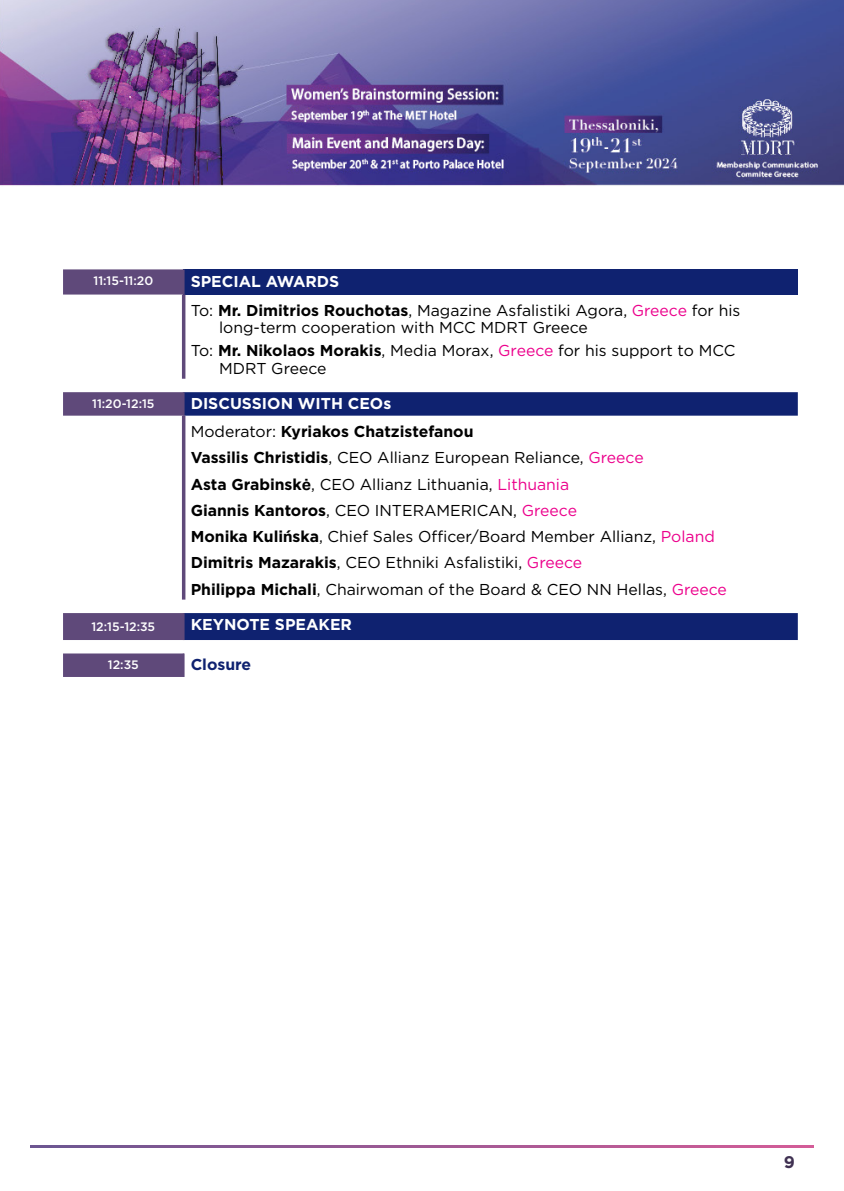
<style>
.page{position:relative;width:844px;height:1191px;background:#fff}
.page>*{position:absolute;margin:0;border:0;box-sizing:border-box;transform-origin:0 0}
.t1{font:700 16.8px "Gotham Greek";color:#403152}
.t2{font:15.75px/26.2px "Gotham Greek";color:#000}
.t3{font:700 15.75px/28.3px "Gotham Greek";color:#000}
.t4{font:700 15.75px "Gotham Greek";color:#fff}
.t5{font:700 15.75px "Gotham Greek";color:#0f2270}
.t6{font:500 12.25px "Gotham Greek";color:#fff}
.s1{font-weight:700;color:#fff}
.s2{font-weight:700}
.s3{color:#ec008c}
.s4{color:#fff}
.s5{font-weight:400}
.s6{font-family:"Aktiv Grotesk";font-weight:700}
</style>
<div class="page">
<img style="left:0;top:0;width:843px;height:1148px">
<svg style="left:30px;top:1145px;width:783px;height:2px;background:#9f5994"></svg>
<div style="left:0;top:1115px;width:819px;height:24px;background:#fff"></div>
<svg style="left:63px;top:269px;width:121px;height:408px"></svg>
<div style="left:184px;top:269px;width:613px;height:25px;background:#0f2270"></div>
<svg style="left:184px;top:392px;width:613px;height:248px"></svg>
<svg style="left:183px;top:392px;width:1px;height:24px"></svg>
<svg style="left:183px;top:613px;width:1px;height:27px"></svg>
<svg style="left:183px;top:653px;width:1px;height:24px"></svg>
<svg style="left:183px;top:269px;width:1px;height:25px"></svg>
<hr style="left:182px;top:294px;width:3px;height:85px;background:#5f497a">
<hr style="left:182px;top:416px;width:3px;height:183px;background:#5f497a">
<p class="t6" style="left:93px;top:274px;width:61px">11:15-11:20</p>
<p class="t2" style="left:191px;top:266px;width:551px;line-height:29.2px"><span class="s1">SPECIAL AWARDS<br></span>To: <span class="s2">Mr. Dimitrios Rouchotas</span>, Magazine Asfalistiki Agora, <span class="s3">Greece</span> for his</p>
<p class="t2" style="left:191px;top:316px;width:546px;line-height:22.8px;text-indent:28px">long-term cooperation with MCC MDRT Greece<br>To: <span class="s2">Mr. Nikolaos Morakis</span>, Media Morax, <span class="s3">Greece</span> for his support to MCC</p>
<p class="t2" style="left:219px;top:355px;width:109px">MDRT Greece</p>
<p class="t6" style="left:92px;top:396px;width:64px">11:20-12:15</p>
<p class="t3" style="left:191px;top:388px;width:284px"><span class="s4">DISCUSSION WITH CEOs<br></span><span class="s5">Moderator:</span> Kyriakos Chatzistefanou</p>
<p class="t2" style="left:191px;top:444px;width:537px"><span class="s2">Vassilis Christidis</span>, CEO Allianz European Reliance, <span class="s3">Greece<br></span><span class="s2">Asta Grabinsk</span><span class="s6">ė</span>, CEO Allianz Lithuania, <span class="s3">Lithuania<br></span><span class="s2">Giannis Kantoros</span>, CEO INTERAMERICAN, <span class="s3">Greece<br></span><span class="s2">Monika Kuli</span><span class="s6">ń</span><span class="s2">ska</span>, Chief Sales Officer/Board Member Allianz, <span class="s3">Poland </span><span class="s2">Dimitris Mazarakis</span>, CEO Ethniki Asfalistiki, <span class="s3">Greece<br></span><span class="s2">Philippa Michali</span>, Chairwoman of the Board &amp; CEO NN Hellas, <span class="s3">Greece</span></p>
<p class="t6" style="left:91px;top:619px;width:65px">12:15-12:35</p>
<p class="t4" style="left:191px;top:615px;width:163px">KEYNOTE SPEAKER</p>
<p class="t6" style="left:108px;top:657px;width:32px">12:35</p>
<p class="t5" style="left:191px;top:655px;width:62px">Closure</p>
<p class="t1" style="left:783px;top:1152px;width:13px">9</p>
</div>
